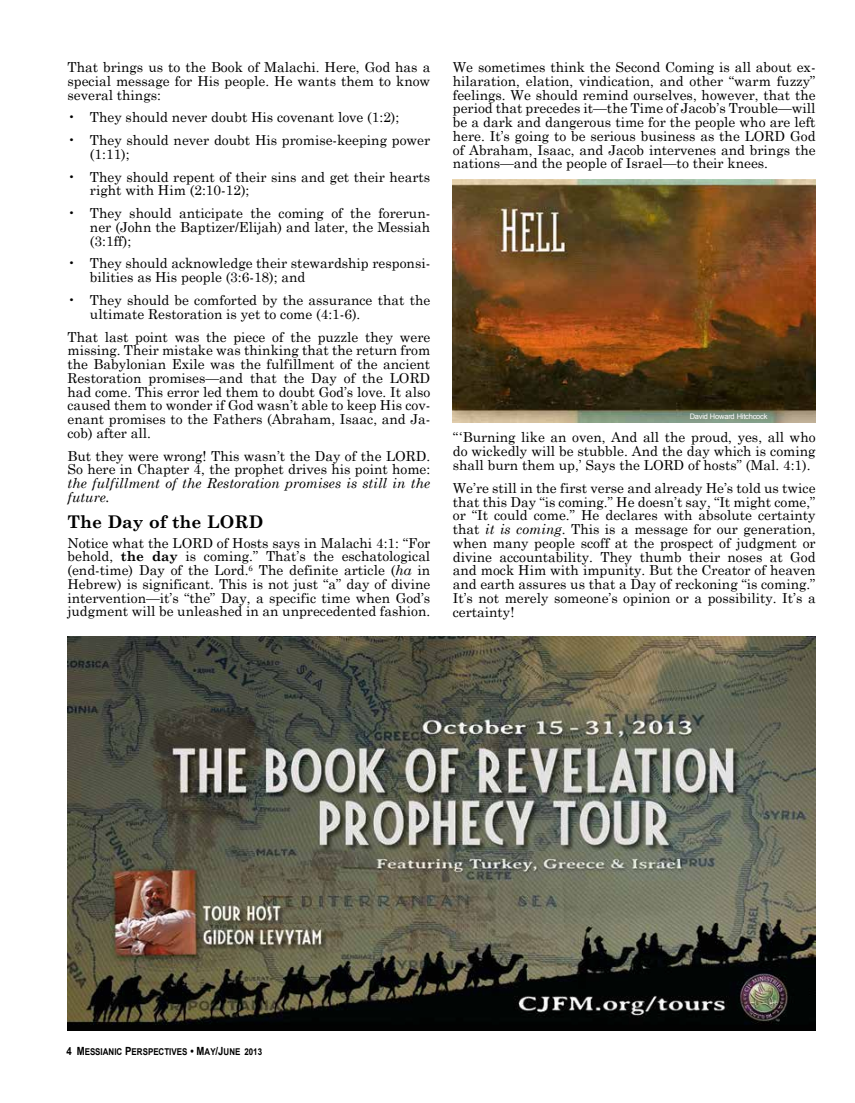
<style>
.page{position:relative;width:855px;height:1103px;background:#fff}
.page>*{position:absolute;margin:0;border:0;box-sizing:border-box;transform-origin:0 0}
.t1{font:700 17.5px "Century Schoolbook";color:#000}
.t2{font:13.75px/13.8px "Century Schoolbook";color:#000;text-align:justify}
.t3{font:italic 13.75px/13.8px "Century Schoolbook";color:#000}
.t4{font:700 9.38px "Arial";color:#000;scale:.85 1}
.t5{font:7.5px "Arial";letter-spacing:-.025em;color:#fff}
.s1{font-weight:700}
.s2{font-style:italic}
.s3{font-size:11.25px}
</style>
<div class="page">
<img style="left:68px;top:636px;width:748px;height:395px">
<img style="left:453px;top:179px;width:363px;height:243px">
<p class="t2" style="left:68px;top:60px;width:364px">That brings us to the Book of Malachi. Here, God has a special message for His people. He wants them to know several things:</p>
<p class="t2" style="left:68px;top:110px;width:333px">• They should never doubt His covenant love (1:2);</p>
<p class="t2" style="left:90px;top:133px;width:342px;text-indent:-22px">• They should never doubt His promise-keeping power (1:11);</p>
<p class="t2" style="left:90px;top:169px;width:342px;text-indent:-22px">• They should repent of their sins and get their hearts right with Him (2:10-12);</p>
<p class="t2" style="left:90px;top:206px;width:342px;text-indent:-22px">• They should anticipate the coming of the forerun&shy;ner (John the Baptizer/Elijah) and later, the Messiah (3:1ff);</p>
<p class="t2" style="left:90px;top:256px;width:342px;text-indent:-22px">• They should acknowledge their stewardship responsi&shy;bilities as His people (3:6-18); and</p>
<p class="t2" style="left:90px;top:293px;width:342px;text-indent:-22px">• They should be comforted by the assurance that the ultimate Restoration is yet to come (4:1-6).</p>
<p class="t2" style="left:67px;top:329px;width:364px">That last point was the piece of the puzzle they were missing. Their mistake was thinking that the return from the Babylonian Exile was the fulfillment of the ancient Restoration promises—and that the Day of the LORD had come. This error led them to doubt God’s love. It also caused them to wonder if God wasn’t able to keep His cov&shy;enant promises to the Fathers (Abraham, Isaac, and Ja&shy;cob) after all.</p>
<p class="t2" style="left:67px;top:448px;width:364px">But they were wrong! This wasn’t the Day of the LORD.<br>So here in Chapter 4, the prophet drives his point home:</p>
<p class="t3" style="left:67px;top:476px;width:364px">the fulfillment of the Restoration promises is still in the future.</p>
<p class="t1" style="left:68px;top:511px;width:197px">The Day of the LORD</p>
<p class="t2" style="left:68px;top:535px;width:364px">Notice what the LORD of Hosts says in Malachi 4:1: “For behold, <span class="s1">the day</span> is coming.” That’s the eschatological (end-time) Day of the Lord.<sup>6</sup> The definite article (<span class="s2">ha</span> in Hebrew) is significant. This is not just “a” day of divine intervention—it’s “the” Day, a specific time when God’s judgment will be unleashed in an unprecedented fashion.</p>
<p class="t2" style="left:453px;top:60px;width:364px">We sometimes think the Second Coming is all about ex&shy;hilaration, elation, vindication, and other “warm fuzzy” feelings. We should remind ourselves, however, that the period that precedes it—the Time of Jacob’s Trouble—will be a dark and dangerous time for the people who are left here. It’s going to be serious business as the LORD God of Abraham, Isaac, and Jacob intervenes and brings the nations—and the people of Israel—to their knees.</p>
<p class="t5" style="left:690px;top:411px;width:79px">David Howard Hitchcock</p>
<p class="t2" style="left:453px;top:430px;width:364px">“‘Burning like an oven, And all the proud, yes, all who do wickedly will be stubble. And the day which is coming shall burn them up,’ Says the LORD of hosts” (Mal. 4:1).</p>
<p class="t2" style="left:453px;top:480px;width:364px">We’re still in the first verse and already He’s told us twice that this Day “is coming.” He doesn’t say, “It might come,” or “It could come.” He declares with absolute certainty that <span class="s2">it is coming</span>. This is a message for our generation, when many people scoff at the prospect of judgment or divine accountability. They thumb their noses at God and mock Him with impunity. But the Creator of heaven and earth assures us that a Day of reckoning “is coming.” It’s not merely someone’s opinion or a possibility. It’s a certainty!</p>
<p class="t4" style="left:67px;top:1045px;width:232px"><span class="s3">4 M</span>ESSIANIC <span class="s3">P</span>ERSPECTIVES <span class="s3">• M</span>AY<span class="s3">/J</span>UNE 2013</p>
</div>
